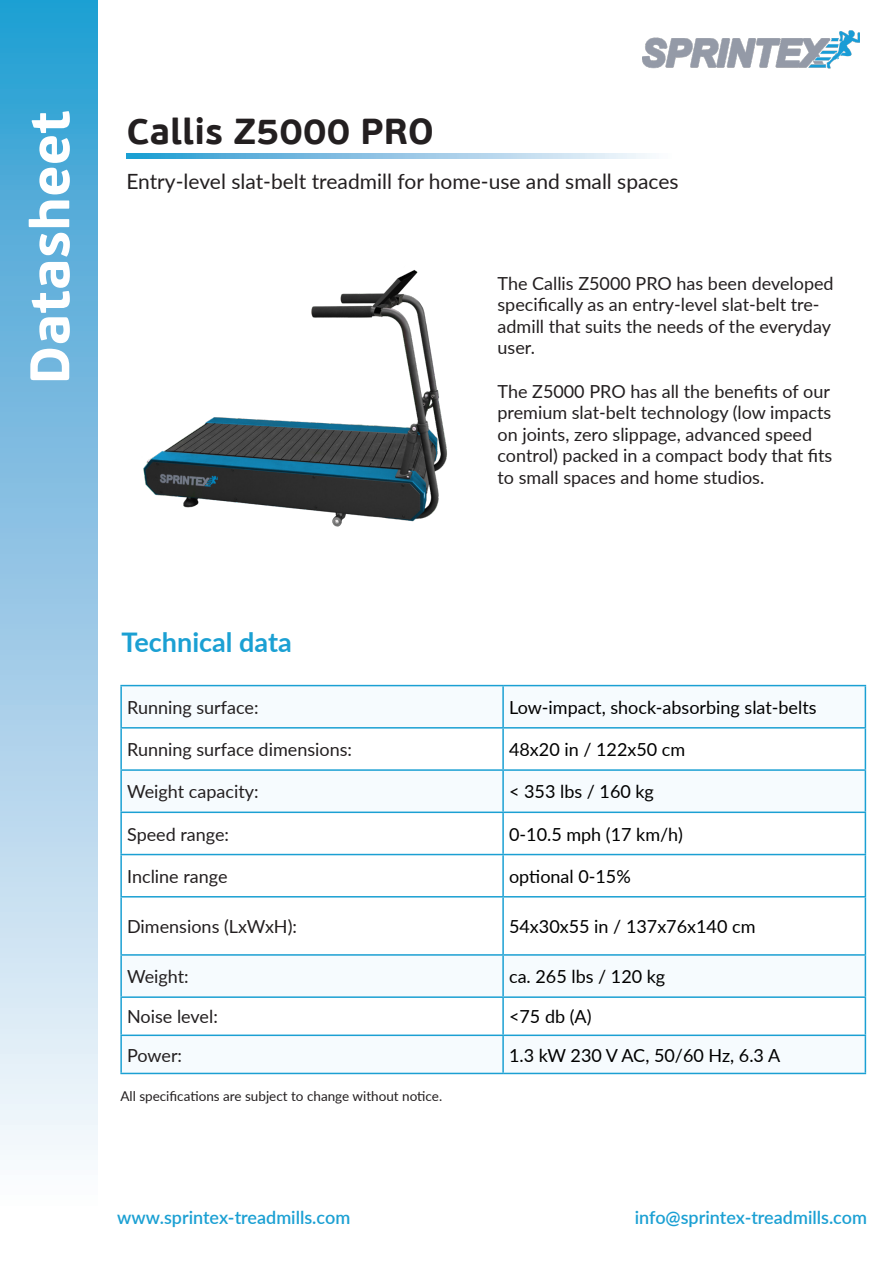
<style>
.page{position:relative;width:893px;height:1263px;background:#fff}
.page>*{position:absolute;margin:0;border:0;box-sizing:border-box;transform-origin:0 0}
.t1{font:700 55.5px "PF Beau Sans Pro";color:#fff}
.t2{font:700 36px "PF Beau Sans Pro";color:#231f20}
.t3{font:700 27px "Lato";color:#1ba0d3}
.t4{font:21px "Lato";color:#231f20}
.t5{font:18px/21.6px "Lato";color:#231f20}
.t6{font:18px "Lato";color:#000}
.t7{font:600 18px "Lato";color:#1ba0d3}
.t8{font:13.5px "Lato";color:#231f20}
</style>
<div class="page">
<img style="left:143px;top:269px;width:304px;height:258px">
<div style="left:0;top:0;width:98px;height:1263px;background:linear-gradient(to bottom,#2c9ad1,#fffeff)"></div>
<img style="left:642px;top:30px;width:217px;height:39px">
<svg style="left:126px;top:153px;width:524px;height:5px;background:#8fc6e5"></svg>
<svg style="left:122px;top:686px;width:743px;height:125px;fill:#f6fbfe"></svg>
<svg style="left:122px;top:956px;width:743px;height:117px"></svg>
<hr style="left:120px;top:685px;width:383px;height:1px;background:#1ba0d3">
<hr style="left:120px;top:686px;width:2px;height:41px;background:#1ba0d3">
<hr style="left:503px;top:685px;width:363px;height:1px;background:#1ba0d3">
<hr style="left:502px;top:686px;width:2px;height:41px;background:#1ba0d3">
<hr style="left:120px;top:727px;width:383px;height:1px;background:#1ba0d3">
<hr style="left:120px;top:728px;width:2px;height:41px;background:#1ba0d3">
<hr style="left:503px;top:727px;width:363px;height:1px;background:#1ba0d3">
<hr style="left:502px;top:728px;width:2px;height:41px;background:#1ba0d3">
<hr style="left:120px;top:769px;width:383px;height:2px;background:#1ba0d3">
<hr style="left:120px;top:771px;width:2px;height:40px;background:#1ba0d3">
<hr style="left:503px;top:769px;width:363px;height:2px;background:#1ba0d3">
<hr style="left:502px;top:771px;width:2px;height:40px;background:#1ba0d3">
<hr style="left:120px;top:811px;width:383px;height:2px;background:#1ba0d3">
<hr style="left:120px;top:813px;width:2px;height:41px;background:#1ba0d3">
<hr style="left:503px;top:811px;width:363px;height:2px;background:#1ba0d3">
<hr style="left:502px;top:813px;width:2px;height:41px;background:#1ba0d3">
<hr style="left:120px;top:854px;width:383px;height:1px;background:#1ba0d3">
<hr style="left:120px;top:855px;width:2px;height:41px;background:#1ba0d3">
<hr style="left:503px;top:854px;width:363px;height:1px;background:#1ba0d3">
<hr style="left:502px;top:855px;width:2px;height:41px;background:#1ba0d3">
<hr style="left:120px;top:896px;width:383px;height:1px;background:#1ba0d3">
<hr style="left:120px;top:897px;width:2px;height:57px;background:#1ba0d3">
<hr style="left:503px;top:896px;width:363px;height:1px;background:#1ba0d3">
<hr style="left:502px;top:897px;width:2px;height:57px;background:#1ba0d3">
<hr style="left:120px;top:954px;width:383px;height:2px;background:#1ba0d3">
<hr style="left:120px;top:956px;width:2px;height:40px;background:#1ba0d3">
<hr style="left:503px;top:954px;width:363px;height:2px;background:#1ba0d3">
<hr style="left:502px;top:956px;width:2px;height:40px;background:#1ba0d3">
<hr style="left:120px;top:996px;width:383px;height:2px;background:#1ba0d3">
<hr style="left:120px;top:998px;width:2px;height:36px;background:#1ba0d3">
<hr style="left:503px;top:996px;width:363px;height:2px;background:#1ba0d3">
<hr style="left:502px;top:998px;width:2px;height:36px;background:#1ba0d3">
<hr style="left:120px;top:1034px;width:383px;height:2px;background:#1ba0d3">
<hr style="left:120px;top:1036px;width:2px;height:37px;background:#1ba0d3">
<hr style="left:503px;top:1034px;width:363px;height:2px;background:#1ba0d3">
<hr style="left:502px;top:1036px;width:2px;height:37px;background:#1ba0d3">
<hr style="left:120px;top:1073px;width:383px;height:1px;background:#1ba0d3">
<hr style="left:503px;top:1073px;width:363px;height:1px;background:#1ba0d3">
<hr style="left:865px;top:686px;width:1px;height:41px;background:#1ba0d3">
<hr style="left:865px;top:728px;width:1px;height:41px;background:#1ba0d3">
<hr style="left:865px;top:771px;width:1px;height:40px;background:#1ba0d3">
<hr style="left:865px;top:813px;width:1px;height:41px;background:#1ba0d3">
<hr style="left:865px;top:855px;width:1px;height:41px;background:#1ba0d3">
<hr style="left:865px;top:897px;width:1px;height:57px;background:#1ba0d3">
<hr style="left:865px;top:956px;width:1px;height:40px;background:#1ba0d3">
<hr style="left:865px;top:998px;width:1px;height:36px;background:#1ba0d3">
<hr style="left:865px;top:1036px;width:1px;height:37px;background:#1ba0d3">
<p class="t1" style="left:15px;top:384px;width:275px;rotate:-90deg">Datasheet</p>
<p class="t2" style="left:126px;top:109px;width:309px">Callis Z5000 PRO</p>
<p class="t4" style="left:126px;top:166px;width:554px">Entry-level slat-belt treadmill for home-use and small spaces</p>
<p class="t5" style="left:497px;top:271px;width:338px">The Callis Z5000 PRO has been developed specifically as an entry-level slat-belt tre&shy;admill that suits the needs of the everyday user.</p>
<p class="t5" style="left:497px;top:379px;width:336px">The Z5000 PRO has all the benefits of our premium slat-belt technology (low impacts on joints, zero slippage, advanced speed control) packed in a compact body that fits to small spaces and home studios.</p>
<p class="t3" style="left:122px;top:622px;width:172px">Technical data</p>
<p class="t5" style="left:127px;top:696px;width:133px">Running surface:</p>
<p class="t6" style="left:509px;top:694px;width:309px">Low-impact, shock-absorbing slat-belts</p>
<p class="t5" style="left:127px;top:738px;width:226px">Running surface dimensions:</p>
<p class="t6" style="left:509px;top:737px;width:178px">48x20 in / 122x50 cm</p>
<p class="t5" style="left:127px;top:780px;width:133px">Weight capacity:</p>
<p class="t6" style="left:509px;top:779px;width:146px">&lt; 353 lbs / 160 kg</p>
<p class="t5" style="left:127px;top:822px;width:103px">Speed range:</p>
<p class="t6" style="left:509px;top:821px;width:175px">0-10.5 mph (17 km/h)</p>
<p class="t5" style="left:127px;top:865px;width:102px">Incline range</p>
<p class="t6" style="left:509px;top:863px;width:123px">optional 0-15%</p>
<p class="t5" style="left:127px;top:915px;width:171px">Dimensions (LxWxH):</p>
<p class="t6" style="left:509px;top:914px;width:248px">54x30x55 in / 137x76x140 cm</p>
<p class="t5" style="left:127px;top:965px;width:63px">Weight:</p>
<p class="t6" style="left:509px;top:964px;width:158px">ca. 265 lbs / 120 kg</p>
<p class="t5" style="left:127px;top:1005px;width:92px">Noise level:</p>
<p class="t6" style="left:509px;top:1004px;width:84px">&lt;75 db (A)</p>
<p class="t5" style="left:127px;top:1043px;width:56px">Power:</p>
<p class="t6" style="left:509px;top:1042px;width:273px">1.3 kW 230 V AC, 50/60 Hz, 6.3 A</p>
<p class="t8" style="left:120px;top:1087px;width:323px">All specifications are subject to change without notice.</p>
<p class="t7" style="left:117px;top:1205px;width:235px">www.sprintex-treadmills.com</p>
<p class="t7" style="left:635px;top:1205px;width:234px">info@sprintex-treadmills.com</p>
</div>
